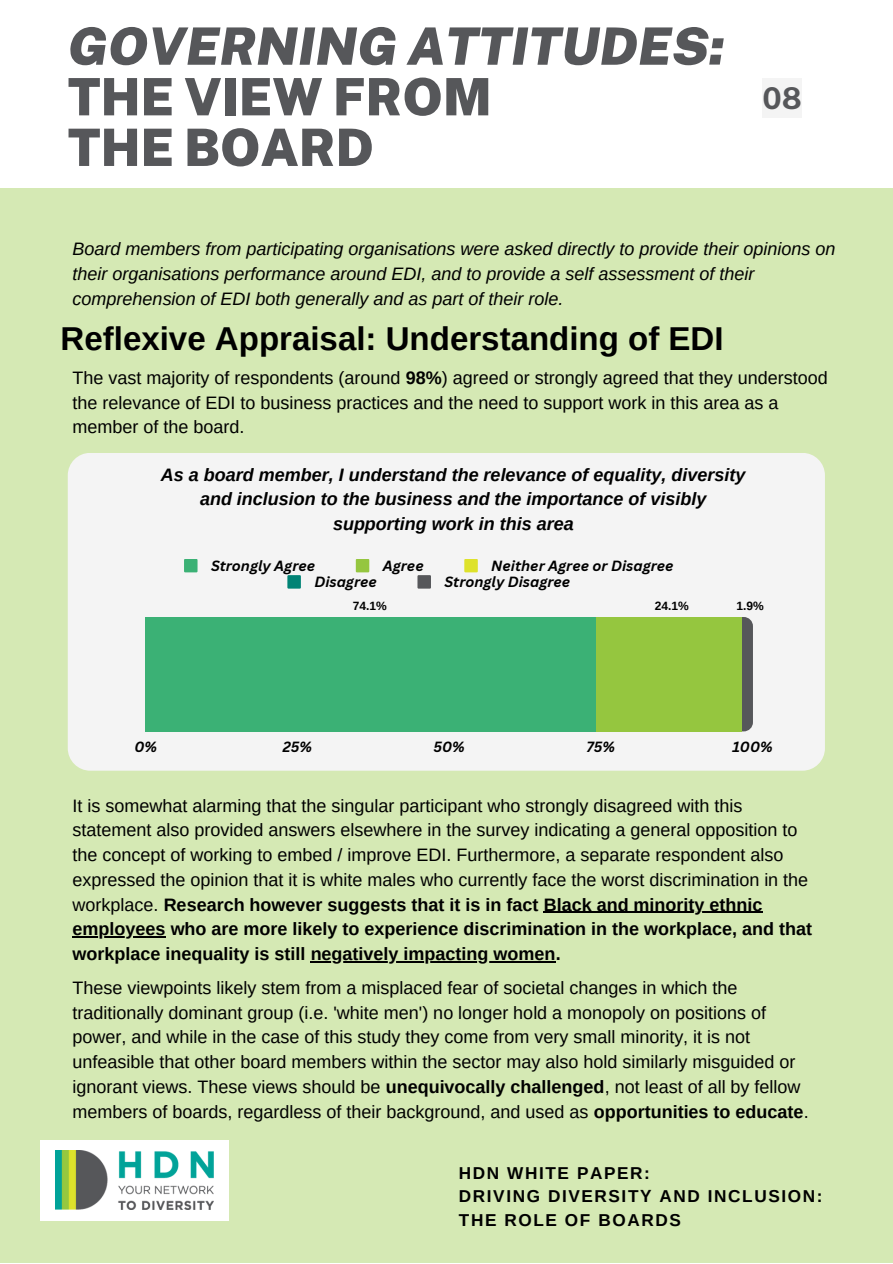
<style>
.page{position:relative;width:893px;height:1264px;background:#fff}
.page>*{position:absolute;margin:0;border:0;box-sizing:border-box;transform-origin:0 0}
.t1{font:italic 900 51.6px/50.6px "Public Sans";color:#56575a}
.t2{font:900 51.6px "Public Sans";color:#56575a}
.t3{font:700 33px "Arimo";color:#000}
.t4{font:700 30px "Public Sans";color:#56575a}
.t5{font:18px/24.8px "Arimo";color:#000}
.t6{font:italic 18px/24.8px "Arimo";color:#000}
.t7{font:italic 700 18px/24.8px "Arimo";color:#000;text-align:center}
.t8{font:700 17.25px "Arimo";letter-spacing:.095em;color:#000}
.t9{font:italic 700 14.4px "Canva Sans";color:#000}
.t10{font:700 12px "Arimo";color:#000}
.s1{font-style:normal}
.s2{font-weight:700}
</style>
<div class="page">
<div style="left:0;top:0;width:892px;height:1262px;background:#d5e9b4"></div>
<div style="left:0;top:0;width:892px;height:188px;background:#fff"></div>
<div style="left:40px;top:1139px;width:189px;height:81px;background:#fff"></div>
<img style="left:55px;top:1150px;width:159px;height:59px">
<hr style="left:543px;top:911px;width:219px;height:1px;background:#000">
<hr style="left:73px;top:936px;width:93px;height:1px;background:#000">
<hr style="left:310px;top:961px;width:245px;height:1px;background:#000">
<div style="left:68px;top:453px;width:756px;height:317px;background:#f4f4f4;border-radius:22px"></div>
<div style="left:184px;top:559px;width:13px;height:13px;background:#3bb175"></div>
<div style="left:356px;top:559px;width:13px;height:13px;background:#95c63f"></div>
<div style="left:464px;top:559px;width:14px;height:13px;background:#dee22b"></div>
<div style="left:287px;top:575px;width:14px;height:13px;background:#008375"></div>
<div style="left:417px;top:575px;width:14px;height:13px;background:#56575a"></div>
<div style="left:146px;top:617px;width:595px;height:114px;background:#95c63f"></div>
<div style="left:146px;top:617px;width:449px;height:114px;background:#3bb175"></div>
<div style="left:762px;top:78px;width:39px;height:39px;background:#f4f4f4"></div>
<p class="t1" style="left:68px;top:21px;width:658px">GOVERNING ATTITUDES:<br><span class="s1">THE VIEW FROM</span></p>
<p class="t2" style="left:68px;top:117px;width:308px">THE BOARD</p>
<p class="t4" style="left:762px;top:80px;width:41px">08</p>
<p class="t6" style="left:73px;top:236px;width:764px">Board members from participating organisations were asked directly to provide their opinions on their organisations performance around EDI, and to provide a self assessment of their comprehension of EDI both generally and as part of their role.</p>
<p class="t3" style="left:61px;top:320px;width:664px">Reflexive Appraisal: Understanding of EDI</p>
<p class="t5" style="left:73px;top:365px;width:756px">The vast majority of respondents (around <span class="s2">98%</span>) agreed or strongly agreed that they understood the relevance of EDI to business practices and the need to support work in this area as a member of the board.</p>
<p class="t7" style="left:161px;top:462px;width:586px">As a board member, I understand the relevance of equality, diversity and inclusion to the business and the importance of visibly supporting work in this area</p>
<p class="t9" style="left:211px;top:555px;width:106px">Strongly Agree</p>
<p class="t9" style="left:383px;top:555px;width:42px">Agree</p>
<p class="t9" style="left:491px;top:555px;width:184px">Neither Agree or Disagree</p>
<p class="t9" style="left:314px;top:571px;width:64px">Disagree</p>
<p class="t9" style="left:444px;top:571px;width:127px">Strongly Disagree</p>
<p class="t10" style="left:353px;top:599px;width:35px">74.1%</p>
<p class="t10" style="left:654px;top:599px;width:35px">24.1%</p>
<p class="t10" style="left:736px;top:599px;width:29px">1.9%</p>
<p class="t9" style="left:134px;top:736px;width:24px">0%</p>
<p class="t9" style="left:283px;top:736px;width:31px">25%</p>
<p class="t9" style="left:433px;top:736px;width:33px">50%</p>
<p class="t9" style="left:586px;top:736px;width:30px">75%</p>
<p class="t9" style="left:732px;top:736px;width:42px">100%</p>
<p class="t5" style="left:73px;top:793px;width:740px">It is somewhat alarming that the singular participant who strongly disagreed with this statement also provided answers elsewhere in the survey indicating a general opposition to the concept of working to embed / improve EDI. Furthermore, a separate respondent also expressed the opinion that it is white males who currently face the worst discrimination in the workplace. <span class="s2">Research however suggests that it is in fact Black and minority ethnic employees who are more likely to experience discrimination in the workplace, and that workplace inequality is still negatively impacting women.</span></p>
<p class="t5" style="left:73px;top:975px;width:737px">These viewpoints likely stem from a misplaced fear of societal changes in which the traditionally dominant group (i.e. 'white men') no longer hold a monopoly on positions of power, and while in the case of this study they come from very small minority, it is not unfeasible that other board members within the sector may also hold similarly misguided or ignorant views. These views should be <span class="s2">unequivocally challenged</span>, not least of all by fellow members of boards, regardless of their background, and used as <span class="s2">opportunities to educate</span>.</p>
<p class="t8" style="left:459px;top:1163px;width:192px">HDN WHITE PAPER:</p>
<p class="t8" style="left:459px;top:1186px;width:365px">DRIVING DIVERSITY AND INCLUSION:</p>
<p class="t8" style="left:459px;top:1210px;width:223px">THE ROLE OF BOARDS</p>
</div>
